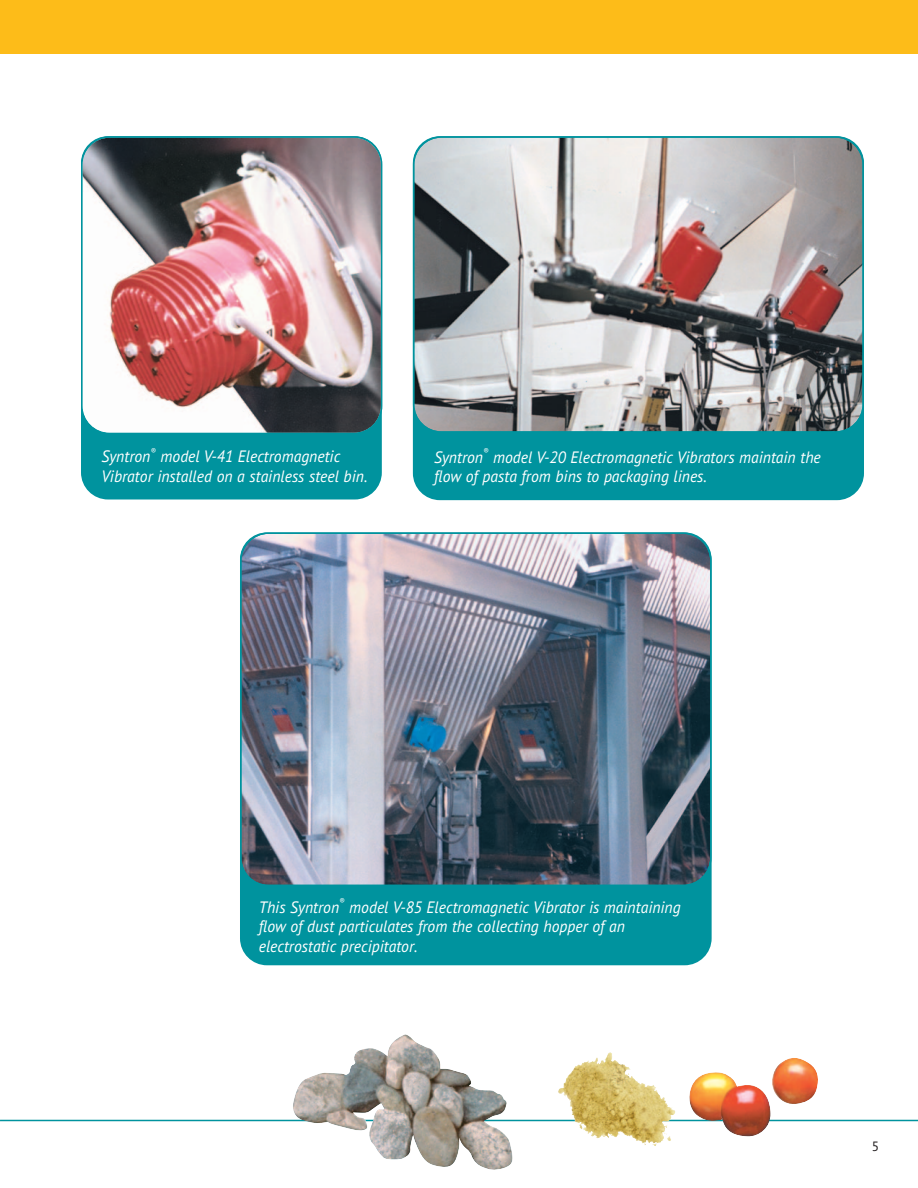
<style>
.page{position:relative;width:918px;height:1188px;background:#fff}
.page>*{position:absolute;margin:0;border:0;box-sizing:border-box;transform-origin:0 0}
.t1{font:italic 16.5px/19.5px "PT Sans";color:#fff;scale:.95 1}
.t2{font:13.5px "PT Sans";color:#231f20}
.t3{font:italic 8.25px "PT Sans";color:#fff;scale:.95 1}
</style>
<div class="page">
<div style="left:0;top:0;width:918px;height:54px;background:#fdbc19"></div>
<hr style="left:1px;top:1120px;width:917px;height:1px;background:#00939e">
<div style="left:240px;top:532px;width:472px;height:433px;background:#00939e;border-radius:27px"></div>
<img style="left:240px;top:532px;width:472px;height:354px">
<div style="left:413px;top:136px;width:451px;height:364px;background:#00939e;border-radius:27px"></div>
<svg style="left:413px;top:136px;width:451px;height:296px;background:#a7a6a7"></svg>
<img style="left:687px;top:1058px;width:133px;height:79px">
<div style="left:81px;top:136px;width:301px;height:364px;background:#00939e;border-radius:27px"></div>
<img style="left:81px;top:136px;width:301px;height:298px">
<img style="left:293px;top:1035px;width:220px;height:135px">
<img style="left:611px;top:1053px;width:55px;height:48px">
<p class="t3" style="left:150px;top:448px;width:7px">®</p>
<p class="t1" style="left:101px;top:449px;width:281px;text-indent:59px">model V-41 Electromagnetic<br>Vibrator installed on a stainless steel bin.</p>
<p class="t1" style="left:101px;top:449px;width:53px">Syntron</p>
<p class="t3" style="left:483px;top:449px;width:7px">®</p>
<p class="t1" style="left:434px;top:449px;width:409px;text-indent:59px">model V-20 Electromagnetic Vibrators maintain the flow of pasta from bins to packaging lines.</p>
<p class="t1" style="left:434px;top:449px;width:53px">Syntron</p>
<p class="t3" style="left:339px;top:899px;width:7px">®</p>
<p class="t1" style="left:259px;top:899px;width:446px;text-indent:91px">model V-85 Electromagnetic Vibrator is maintaining flow of dust particulates from the collecting hopper of an electrostatic precipitator.</p>
<p class="t1" style="left:259px;top:899px;width:86px">This Syntron</p>
<p class="t2" style="left:872px;top:1142px;width:9px">5</p>
</div>
